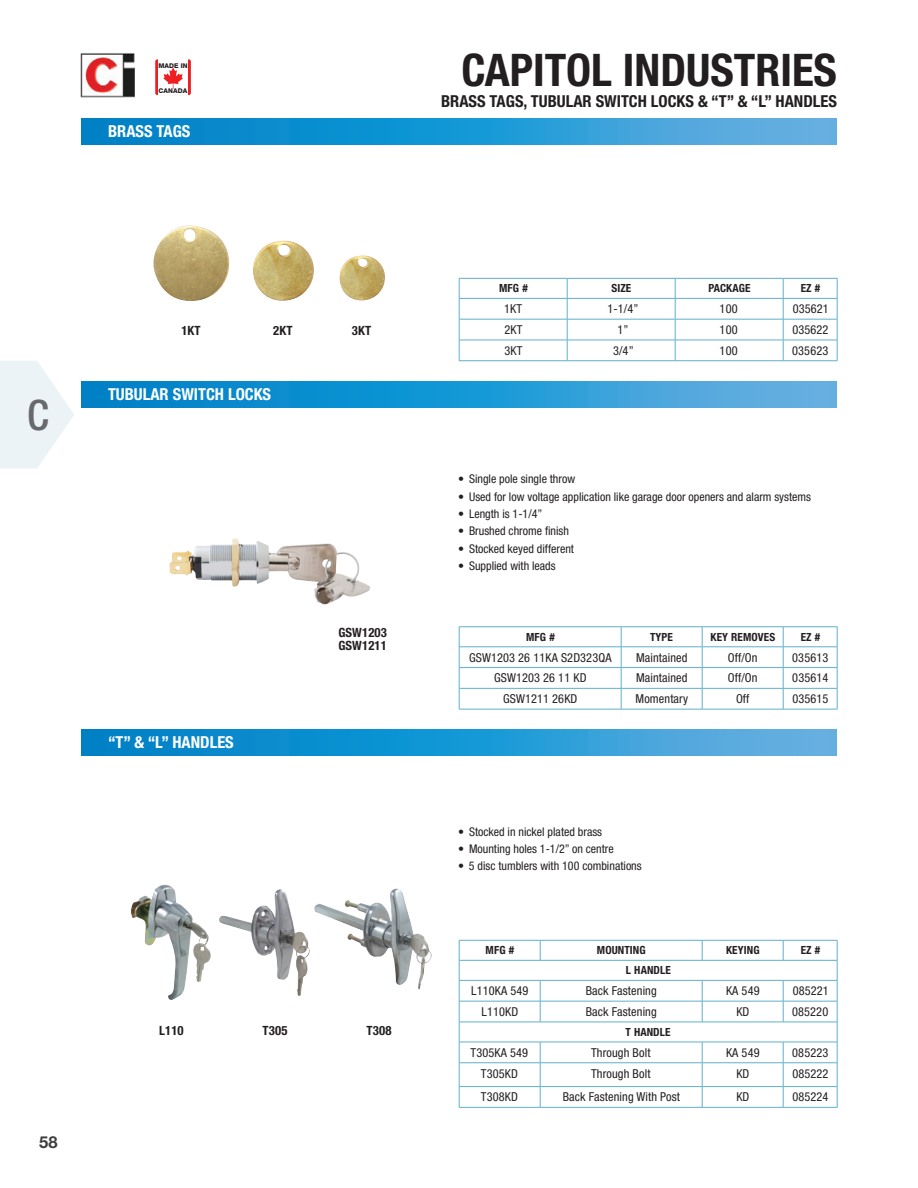
<style>
.page{position:relative;width:918px;height:1188px;background:#fff}
.page>*{position:absolute;margin:0;border:0;box-sizing:border-box;transform-origin:0 0}
.t1{font:700 condensed 45px "Helvetica Neue LT Std";color:#231f20}
.t2{font:500 condensed 42px "Helvetica Neue LT Std";color:#69696c}
.t3{font:700 condensed 16.5px "Helvetica Neue LT Std";color:#231f20}
.t4{font:700 condensed 16.5px "Helvetica Neue LT Std";color:#fff}
.t5{font:700 16.5px "Helvetica Neue LT Std";color:#3e3e3f}
.t6{font:700 condensed 12.75px/12.8px "Helvetica Neue LT Std";letter-spacing:.01em;color:#231f20}
.t7{font:condensed 12.3px "Helvetica Neue LT Std";letter-spacing:.01em;color:#231f20}
.t8{font:condensed 12px "Helvetica Neue LT Std";color:#231f20}
.t9{font:700 condensed 11.25px "Helvetica Neue LT Std";letter-spacing:.01em;color:#231f20}
.t10{font:800 6.6px "Helvetica Neue LT Std";letter-spacing:.01em;color:#231f20}
</style>
<div class="page">
<img style="left:81px;top:53px;width:54px;height:44px">
<svg style="left:81px;top:119px;width:756px;height:16px;background:#2598d4"></svg>
<hr style="left:459px;top:1063px;width:81px;height:1px;background:#5fb0cc">
<hr style="left:540px;top:1063px;width:162px;height:1px;background:#5fb0cc">
<hr style="left:702px;top:1063px;width:81px;height:1px;background:#5fb0cc">
<hr style="left:783px;top:1063px;width:54px;height:1px;background:#5fb0cc">
<hr style="left:459px;top:1086px;width:81px;height:1px;background:#5fb0cc">
<svg style="left:459px;top:1053px;width:1px;height:54px"></svg>
<hr style="left:540px;top:1086px;width:162px;height:1px;background:#5fb0cc">
<svg style="left:540px;top:1053px;width:1px;height:54px"></svg>
<hr style="left:702px;top:1086px;width:81px;height:1px;background:#5fb0cc">
<svg style="left:702px;top:1053px;width:1px;height:54px"></svg>
<hr style="left:783px;top:1086px;width:54px;height:1px;background:#5fb0cc">
<svg style="left:783px;top:1053px;width:1px;height:54px"></svg>
<svg style="left:837px;top:1053px;width:1px;height:54px"></svg>
<hr style="left:459px;top:1107px;width:81px;height:1px;background:#5fb0cc">
<hr style="left:540px;top:1107px;width:162px;height:1px;background:#5fb0cc">
<hr style="left:702px;top:1107px;width:81px;height:1px;background:#5fb0cc">
<hr style="left:783px;top:1107px;width:54px;height:1px;background:#5fb0cc">
<div style="left:155px;top:59px;width:36px;height:36px;background:#ee1f23;border-radius:2px"></div>
<div style="left:158px;top:59px;width:30px;height:36px;background:#fff"></div>
<svg style="left:163px;top:68px;width:20px;height:21px"></svg>
<img style="left:0;top:135px;width:838px;height:918px">
<p class="t10" style="left:158px;top:61px;width:31px">MADE IN</p>
<p class="t10" style="left:159px;top:87px;width:30px">CANADA</p>
<h3 class="t4" style="left:108px;top:121px;width:84px">BRASS TAGS</h3>
<h1 class="t1" style="left:461px;top:43px;width:377px">CAPITOL INDUSTRIES</h1>
<h3 class="t3" style="left:441px;top:91px;width:397px">BRASS TAGS, TUBULAR SWITCH LOCKS &amp; “T” &amp; “L” HANDLES</h3>
<h2 class="t2" style="left:27px;top:391px;width:23px">C</h2>
<p class="t6" style="left:181px;top:323px;width:14px">1KT</p>
<p class="t6" style="left:273px;top:323px;width:14px">2KT</p>
<p class="t6" style="left:352px;top:323px;width:14px">3KT</p>
<h3 class="t4" style="left:108px;top:384px;width:165px">TUBULAR SWITCH LOCKS</h3>
<h3 class="t4" style="left:108px;top:732px;width:127px">“T” &amp; “L” HANDLES</h3>
<p class="t6" style="left:338px;top:626px;width:50px">GSW1203<br>GSW1211</p>
<h3 class="t5" style="left:39px;top:1132px;width:20px">58</h3>
<p class="t6" style="left:159px;top:1024px;width:26px">L110</p>
<p class="t6" style="left:263px;top:1024px;width:26px">T305</p>
<p class="t6" style="left:367px;top:1024px;width:26px">T308</p>
<p class="t9" style="left:499px;top:282px;width:30px">MFG #</p>
<p class="t9" style="left:611px;top:282px;width:6px">SIZE</p>
<p class="t9" style="left:708px;top:282px;width:44px">PACKAGE</p>
<p class="t9" style="left:801px;top:282px;width:21px">EZ #</p>
<p class="t7" style="left:504px;top:302px;width:19px">1KT</p>
<p class="t7" style="left:607px;top:302px;width:33px">1-1/4”</p>
<p class="t7" style="left:720px;top:302px;width:19px">100</p>
<p class="t7" style="left:793px;top:302px;width:38px">035621</p>
<p class="t7" style="left:505px;top:322px;width:19px">2KT</p>
<p class="t7" style="left:617px;top:322px;width:13px">1”</p>
<p class="t7" style="left:720px;top:322px;width:19px">100</p>
<p class="t7" style="left:792px;top:322px;width:38px">035622</p>
<p class="t7" style="left:505px;top:343px;width:19px">3KT</p>
<p class="t7" style="left:613px;top:343px;width:22px">3/4”</p>
<p class="t7" style="left:720px;top:343px;width:19px">100</p>
<p class="t7" style="left:792px;top:343px;width:38px">035623</p>
<p class="t8" style="left:458px;top:472px;width:119px">• Single pole single throw</p>
<p class="t8" style="left:458px;top:489px;width:354px">• Used for low voltage application like garage door openers and alarm systems</p>
<p class="t8" style="left:458px;top:507px;width:86px">• Length is 1-1/4”</p>
<p class="t8" style="left:458px;top:524px;width:112px">• Brushed chrome finish</p>
<p class="t8" style="left:458px;top:541px;width:117px">• Stocked keyed different</p>
<p class="t8" style="left:458px;top:559px;width:99px">• Supplied with leads</p>
<p class="t9" style="left:526px;top:630px;width:30px">MFG #</p>
<p class="t9" style="left:650px;top:630px;width:24px">TYPE</p>
<p class="t9" style="left:711px;top:630px;width:66px">KEY REMOVES</p>
<p class="t9" style="left:801px;top:630px;width:21px">EZ #</p>
<p class="t7" style="left:469px;top:650px;width:144px">GSW1203 26 11KA S2D323QA</p>
<p class="t7" style="left:636px;top:650px;width:53px">Maintained</p>
<p class="t7" style="left:728px;top:650px;width:31px">Off/On</p>
<p class="t7" style="left:792px;top:650px;width:38px">035613</p>
<p class="t7" style="left:494px;top:671px;width:94px">GSW1203 26 11 KD</p>
<p class="t7" style="left:636px;top:671px;width:53px">Maintained</p>
<p class="t7" style="left:728px;top:671px;width:31px">Off/On</p>
<p class="t7" style="left:792px;top:671px;width:38px">035614</p>
<p class="t7" style="left:503px;top:692px;width:76px">GSW1211 26KD</p>
<p class="t7" style="left:636px;top:692px;width:54px">Momentary</p>
<p class="t7" style="left:736px;top:692px;width:15px">Off</p>
<p class="t7" style="left:792px;top:692px;width:38px">035615</p>
<p class="t8" style="left:458px;top:824px;width:145px">• Stocked in nickel plated brass</p>
<p class="t8" style="left:458px;top:842px;width:157px">• Mounting holes 1-1/2” on centre</p>
<p class="t8" style="left:458px;top:859px;width:185px">• 5 disc tumblers with 100 combinations</p>
<p class="t9" style="left:486px;top:944px;width:30px">MFG #</p>
<p class="t9" style="left:597px;top:944px;width:50px">MOUNTING</p>
<p class="t9" style="left:726px;top:944px;width:35px">KEYING</p>
<p class="t9" style="left:801px;top:944px;width:21px">EZ #</p>
<p class="t9" style="left:626px;top:964px;width:47px">L HANDLE</p>
<p class="t7" style="left:471px;top:984px;width:59px">L110KA 549</p>
<p class="t7" style="left:586px;top:984px;width:73px">Back Fastening</p>
<p class="t7" style="left:726px;top:984px;width:35px">KA 549</p>
<p class="t7" style="left:793px;top:984px;width:38px">085221</p>
<p class="t7" style="left:482px;top:1004px;width:38px">L110KD</p>
<p class="t7" style="left:586px;top:1004px;width:73px">Back Fastening</p>
<p class="t7" style="left:736px;top:1004px;width:15px">KD</p>
<p class="t7" style="left:792px;top:1004px;width:38px">085220</p>
<p class="t9" style="left:625px;top:1025px;width:47px">T HANDLE</p>
<p class="t7" style="left:471px;top:1045px;width:59px">T305KA 549</p>
<p class="t7" style="left:591px;top:1045px;width:61px">Through Bolt</p>
<p class="t7" style="left:726px;top:1045px;width:35px">KA 549</p>
<p class="t7" style="left:792px;top:1045px;width:38px">085223</p>
<p class="t7" style="left:481px;top:1066px;width:39px">T305KD</p>
<p class="t7" style="left:591px;top:1066px;width:61px">Through Bolt</p>
<p class="t7" style="left:736px;top:1066px;width:15px">KD</p>
<p class="t7" style="left:792px;top:1066px;width:38px">085222</p>
<p class="t7" style="left:481px;top:1090px;width:39px">T308KD</p>
<p class="t7" style="left:563px;top:1090px;width:119px">Back Fastening With Post</p>
<p class="t7" style="left:736px;top:1090px;width:15px">KD</p>
<p class="t7" style="left:792px;top:1090px;width:38px">085224</p>
</div>
